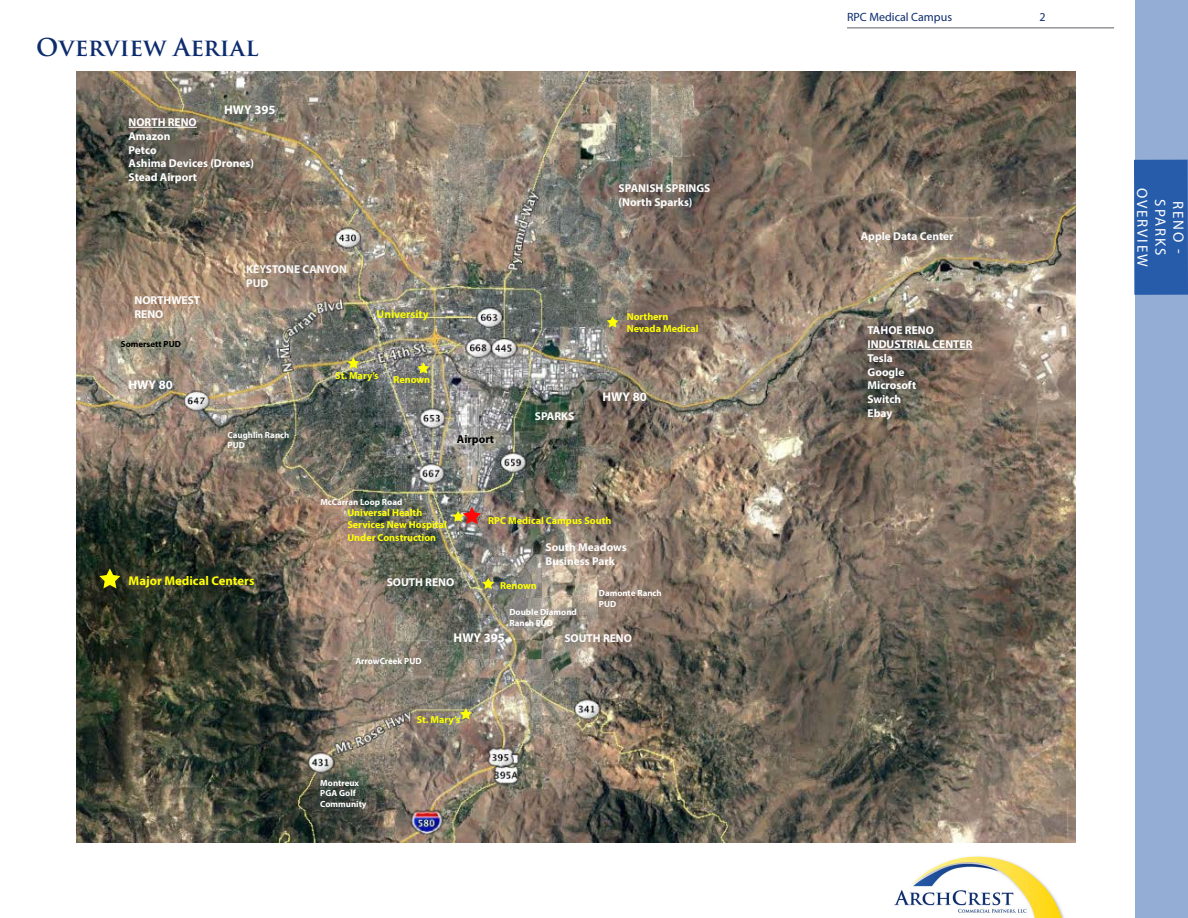
<style>
.page{position:relative;width:1188px;height:918px;background:#fff}
.page>*{position:absolute;margin:0;border:0;box-sizing:border-box;transform-origin:0 0}
.t1{font:600 24px "Trajan Pro 3";letter-spacing:.01em;color:#0d2c6e}
.t2{font:15px "Myriad Pro";letter-spacing:.115em;color:#fff}
.t3{font:700 12.75px "Myriad Pro";color:#fff}
.t4{font:700 12.75px "Myriad Pro";color:#ffff06}
.t5{font:12px "Myriad Pro";color:#0d2c6e}
.t6{font:700 11.4px/13.6px "Myriad Pro";color:#fff}
.t7{font:700 11.4px/13.6px "Myriad Pro";color:#fcfcfc}
.t8{font:700 11.4px/13.6px "Myriad Pro";color:#f9f9f9}
.t9{font:700 11.4px "Myriad Pro";color:#f6fc06}
.t10{font:700 11.4px "Myriad Pro";color:#000}
.t11{font:700 10.2px/12.1px "Myriad Pro";color:#ffff06}
.t12{font:700 8.85px/10.6px "Myriad Pro";color:#fff}
.t13{font:700 8.85px/10.6px "Myriad Pro";color:#f9f9f9}
.t14{font:700 8.85px "Myriad Pro";color:#000}
</style>
<div class="page">
<div style="left:1135px;top:0;width:53px;height:918px;background:#93add4"></div>
<div style="left:1134px;top:160px;width:54px;height:135px;background:#275caa"></div>
<hr style="left:847px;top:27px;width:267px;height:2px;background:#939598">
<img style="left:895px;top:856px;width:169px;height:62px">
<img style="left:76px;top:72px;width:1000px;height:770px">
<svg style="left:482px;top:578px;width:12px;height:11px"></svg>
<svg style="left:417px;top:362px;width:12px;height:12px"></svg>
<svg style="left:99px;top:568px;width:21px;height:20px"></svg>
<svg style="left:347px;top:357px;width:12px;height:12px"></svg>
<svg style="left:607px;top:316px;width:12px;height:12px"></svg>
<svg style="left:452px;top:507px;width:29px;height:17px"></svg>
<svg style="left:460px;top:708px;width:12px;height:12px"></svg>
<hr style="left:129px;top:127px;width:68px;height:1px;background:#fff">
<hr style="left:868px;top:349px;width:104px;height:1px;background:#fff">
<p class="t1" style="left:36px;top:29px;width:224px">Overview Aerial</p>
<p class="t3" style="left:224px;top:102px;width:53px">HWY 395</p>
<p class="t6" style="left:129px;top:115px;width:127px">NORTH RENO<br>Amazon<br>Petco<br>Ashima Devices (Drones)<br>Stead Airport</p>
<p class="t7" style="left:134px;top:293px;width:67px">NORTHWEST<br>RENO</p>
<p class="t14" style="left:121px;top:338px;width:61px">Somersett PUD</p>
<p class="t8" style="left:246px;top:262px;width:102px">KEYSTONE CANYON<br>PUD</p>
<p class="t7" style="left:619px;top:181px;width:93px">SPANISH SPRINGS (North Sparks)</p>
<p class="t9" style="left:377px;top:307px;width:54px">University</p>
<p class="t11" style="left:627px;top:310px;width:74px">Northern<br>Nevada Medical</p>
<p class="t3" style="left:129px;top:376px;width:46px">HWY 80</p>
<p class="t11" style="left:335px;top:369px;width:45px">St. Mary’s</p>
<p class="t11" style="left:394px;top:374px;width:38px">Renown</p>
<p class="t3" style="left:603px;top:389px;width:46px">HWY 80</p>
<p class="t7" style="left:535px;top:409px;width:41px">SPARKS</p>
<p class="t13" style="left:228px;top:429px;width:63px">Caughlin Ranch<br>PUD</p>
<p class="t10" style="left:457px;top:431px;width:39px">Airport</p>
<p class="t12" style="left:320px;top:496px;width:84px">McCarran Loop Road</p>
<p class="t11" style="left:347px;top:506px;width:101px">Universal Health<br>Services New Hospital<br>Under Construction</p>
<p class="t11" style="left:488px;top:514px;width:125px">RPC Medical Campus South</p>
<p class="t7" style="left:545px;top:540px;width:83px">South Meadows<br>Business Park</p>
<p class="t4" style="left:129px;top:572px;width:127px">Major Medical Centers</p>
<p class="t7" style="left:387px;top:575px;width:69px">SOUTH RENO</p>
<p class="t11" style="left:500px;top:579px;width:38px">Renown</p>
<p class="t12" style="left:509px;top:606px;width:69px">Double Diamond<br>Ranch PUD</p>
<p class="t12" style="left:599px;top:587px;width:64px">Damonte Ranch<br>PUD</p>
<p class="t3" style="left:454px;top:629px;width:53px">HWY 395</p>
<p class="t7" style="left:564px;top:631px;width:69px">SOUTH RENO</p>
<p class="t12" style="left:355px;top:655px;width:68px">ArrowCreek PUD</p>
<p class="t11" style="left:417px;top:713px;width:45px">St. Mary’s</p>
<p class="t12" style="left:320px;top:777px;width:48px">Montreux<br>PGA Golf<br>Community</p>
<p class="t5" style="left:847px;top:10px;width:107px">RPC Medical Campus</p>
<p class="t5" style="left:1040px;top:10px;width:8px">2</p>
<p class="t7" style="left:861px;top:229px;width:94px">Apple Data Center</p>
<p class="t6" style="left:868px;top:323px;width:106px">TAHOE RENO<br>INDUSTRIAL CENTER<br>Tesla<br>Google<br>Microsoft<br>Switch<br>Ebay</p>
<h2 class="t2" style="left:1152px;top:188px;width:81px;rotate:90deg">OVERVIEW</h2>
<h2 class="t2" style="left:1170px;top:199px;width:57px;rotate:90deg">SPARKS</h2>
<h2 class="t2" style="left:1188px;top:201px;width:54px;rotate:90deg">RENO -</h2>
</div>
